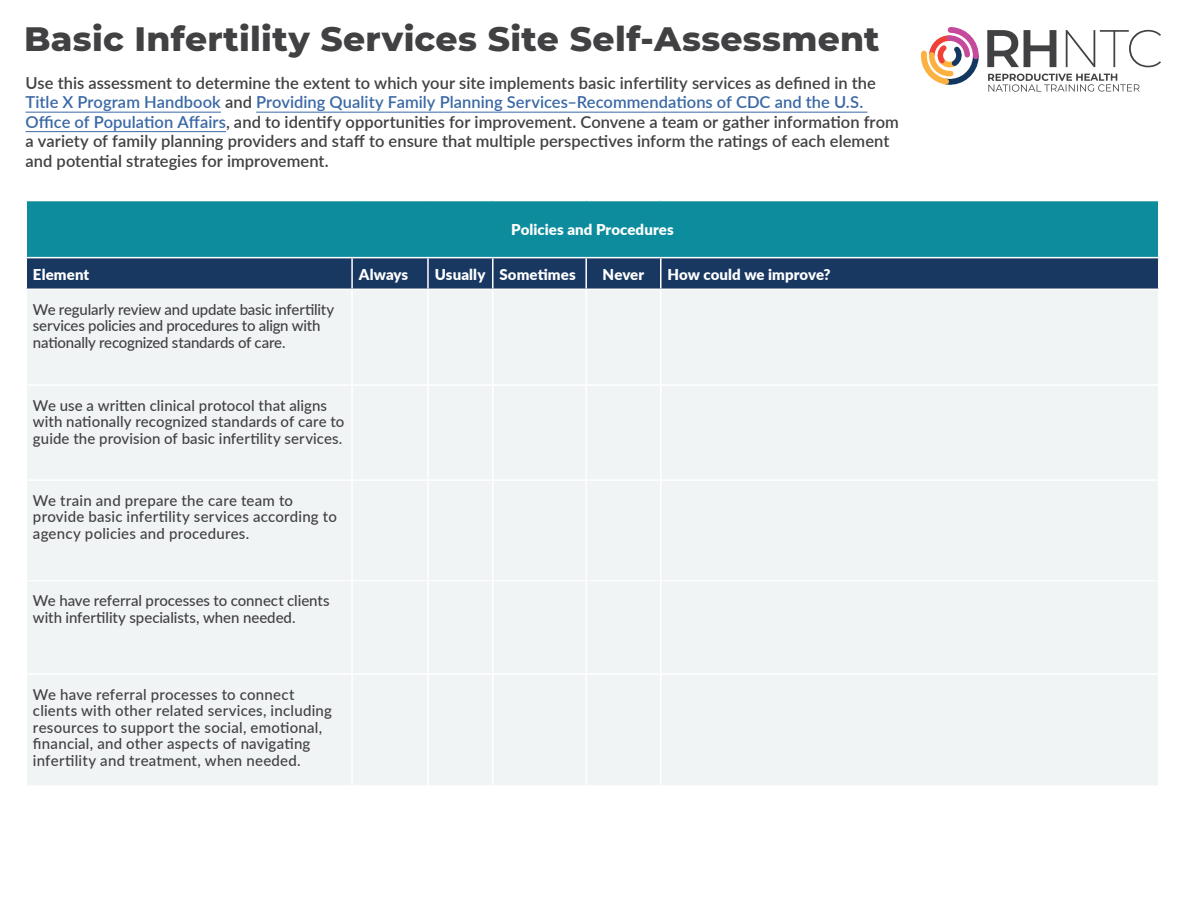
<style>
.page{position:relative;width:1188px;height:918px;background:#fff}
.page>*{position:absolute;margin:0;border:0;box-sizing:border-box;transform-origin:0 0}
.t1{font:800 34.5px "Montserrat";letter-spacing:.01em;color:#414042}
.t2{font:600 16.5px/19.5px "Lato";letter-spacing:.005em;color:#414042}
.t3{font:500 15px/16.5px "Lato";letter-spacing:.01em;color:#414042}
.t4{font:500 15px/16.5px "Lato";letter-spacing:-.015em;color:#414042}
.t5{font:900 15px "Lato";letter-spacing:.005em;color:#fff}
.s1{color:#3a68a5}
</style>
<div class="page">
<hr style="left:26px;top:112px;width:195px;height:1px;background:#3a68a5">
<hr style="left:256px;top:112px;width:611px;height:1px;background:#3a68a5">
<hr style="left:26px;top:131px;width:200px;height:1px;background:#3a68a5">
<div style="left:26px;top:201px;width:1133px;height:57px;background:#0c8c9d"></div>
<div style="left:27px;top:258px;width:1131px;height:31px;background:#183761"></div>
<div style="left:27px;top:290px;width:1131px;height:495px;background:#f1f4f5"></div>
<hr style="left:26px;top:201px;width:1px;height:56px;background:#fff">
<hr style="left:351px;top:290px;width:2px;height:94px;background:#fff">
<hr style="left:427px;top:290px;width:2px;height:94px;background:#fff">
<hr style="left:492px;top:290px;width:2px;height:94px;background:#fff">
<hr style="left:585px;top:290px;width:2px;height:94px;background:#fff">
<hr style="left:26px;top:384px;width:326px;height:2px;background:#fff">
<hr style="left:352px;top:384px;width:76px;height:2px;background:#fff">
<hr style="left:351px;top:386px;width:2px;height:93px;background:#fff">
<hr style="left:428px;top:384px;width:65px;height:2px;background:#fff">
<hr style="left:427px;top:386px;width:2px;height:93px;background:#fff">
<hr style="left:493px;top:384px;width:93px;height:2px;background:#fff">
<hr style="left:492px;top:386px;width:2px;height:93px;background:#fff">
<hr style="left:586px;top:384px;width:75px;height:2px;background:#fff">
<hr style="left:585px;top:386px;width:2px;height:93px;background:#fff">
<hr style="left:661px;top:384px;width:499px;height:2px;background:#fff">
<hr style="left:26px;top:479px;width:326px;height:2px;background:#fff">
<hr style="left:352px;top:479px;width:76px;height:2px;background:#fff">
<hr style="left:351px;top:481px;width:2px;height:99px;background:#fff">
<hr style="left:428px;top:479px;width:65px;height:2px;background:#fff">
<hr style="left:427px;top:481px;width:2px;height:99px;background:#fff">
<hr style="left:493px;top:479px;width:93px;height:2px;background:#fff">
<hr style="left:492px;top:481px;width:2px;height:99px;background:#fff">
<hr style="left:586px;top:479px;width:75px;height:2px;background:#fff">
<hr style="left:585px;top:481px;width:2px;height:99px;background:#fff">
<hr style="left:661px;top:479px;width:499px;height:2px;background:#fff">
<hr style="left:351px;top:675px;width:2px;height:110px;background:#fff">
<hr style="left:427px;top:675px;width:2px;height:110px;background:#fff">
<hr style="left:492px;top:675px;width:2px;height:110px;background:#fff">
<hr style="left:585px;top:675px;width:2px;height:110px;background:#fff">
<hr style="left:1158px;top:201px;width:2px;height:56px;background:#fff">
<hr style="left:351px;top:258px;width:2px;height:31px;background:#fff">
<hr style="left:427px;top:258px;width:2px;height:31px;background:#fff">
<hr style="left:492px;top:258px;width:2px;height:31px;background:#fff">
<hr style="left:585px;top:258px;width:2px;height:31px;background:#fff">
<hr style="left:660px;top:290px;width:2px;height:94px;background:#fff">
<hr style="left:660px;top:386px;width:2px;height:93px;background:#fff">
<hr style="left:660px;top:481px;width:2px;height:99px;background:#fff">
<hr style="left:660px;top:675px;width:2px;height:110px;background:#fff">
<hr style="left:351px;top:581px;width:2px;height:92px;background:#fff">
<hr style="left:427px;top:581px;width:2px;height:92px;background:#fff">
<hr style="left:492px;top:581px;width:2px;height:92px;background:#fff">
<hr style="left:585px;top:581px;width:2px;height:92px;background:#fff">
<hr style="left:660px;top:581px;width:2px;height:92px;background:#fff">
<hr style="left:661px;top:257px;width:499px;height:1px;background:#fff">
<hr style="left:660px;top:258px;width:2px;height:31px;background:#fff">
<hr style="left:26px;top:257px;width:326px;height:1px;background:#fff">
<hr style="left:352px;top:257px;width:76px;height:1px;background:#fff">
<hr style="left:428px;top:257px;width:65px;height:1px;background:#fff">
<hr style="left:493px;top:257px;width:93px;height:1px;background:#fff">
<hr style="left:586px;top:257px;width:75px;height:1px;background:#fff">
<hr style="left:27px;top:580px;width:325px;height:1px;background:#fff">
<hr style="left:352px;top:580px;width:76px;height:1px;background:#fff">
<hr style="left:428px;top:580px;width:65px;height:1px;background:#fff">
<hr style="left:493px;top:580px;width:93px;height:1px;background:#fff">
<hr style="left:586px;top:580px;width:75px;height:1px;background:#fff">
<hr style="left:661px;top:580px;width:497px;height:1px;background:#fff">
<hr style="left:26px;top:673px;width:326px;height:2px;background:#fff">
<hr style="left:352px;top:673px;width:76px;height:2px;background:#fff">
<hr style="left:428px;top:673px;width:65px;height:2px;background:#fff">
<hr style="left:493px;top:673px;width:93px;height:2px;background:#fff">
<hr style="left:586px;top:673px;width:75px;height:2px;background:#fff">
<hr style="left:661px;top:673px;width:499px;height:2px;background:#fff">
<svg style="left:988px;top:74px;width:152px;height:18px"></svg>
<svg style="left:987px;top:30px;width:69px;height:37px"></svg>
<svg style="left:1066px;top:30px;width:95px;height:37px"></svg>
<svg style="left:921px;top:27px;width:58px;height:58px"></svg>
<h1 class="t1" style="left:24px;top:14px;width:857px">Basic Infertility Services Site Self-Assessment</h1>
<p class="t2" style="left:25px;top:72px;width:875px">Use this assessment to determine the extent to which your site implements basic infertility services as defined in the <span class="s1">Title X Program Handbook</span> and <span class="s1">Providing Quality Family Planning Services–Recommendations of CDC and the U.S.<br>Office of Population Affairs</span>, and to identify opportunities for improvement. Convene a team or gather information from a variety of family planning providers and staff to ensure that multiple perspectives inform the ratings of each element and potential strategies for improvement.</p>
<p class="t5" style="left:511px;top:218px;width:164px">Policies and Procedures</p>
<p class="t5" style="left:33px;top:263px;width:58px">Element</p>
<p class="t5" style="left:359px;top:263px;width:51px">Always</p>
<p class="t5" style="left:435px;top:263px;width:142px">Usually Sometimes</p>
<p class="t5" style="left:603px;top:263px;width:43px">Never</p>
<p class="t5" style="left:667px;top:263px;width:165px">How could we improve?</p>
<p class="t4" style="left:33px;top:301px;width:303px">We regularly review and update basic infertility services policies and procedures to align with nationally recognized standards of care.</p>
<p class="t3" style="left:33px;top:396px;width:313px">We use a written clinical protocol that aligns with nationally recognized standards of care to guide the provision of basic infertility services.</p>
<p class="t3" style="left:33px;top:491px;width:305px">We train and prepare the care team to provide basic infertility services according to agency policies and procedures.</p>
<p class="t3" style="left:33px;top:592px;width:298px">We have referral processes to connect clients with infertility specialists, when needed.</p>
<p class="t3" style="left:33px;top:685px;width:301px">We have referral processes to connect clients with other related services, including resources to support the social, emotional, financial, and other aspects of navigating infertility and treatment, when needed.</p>
</div>
